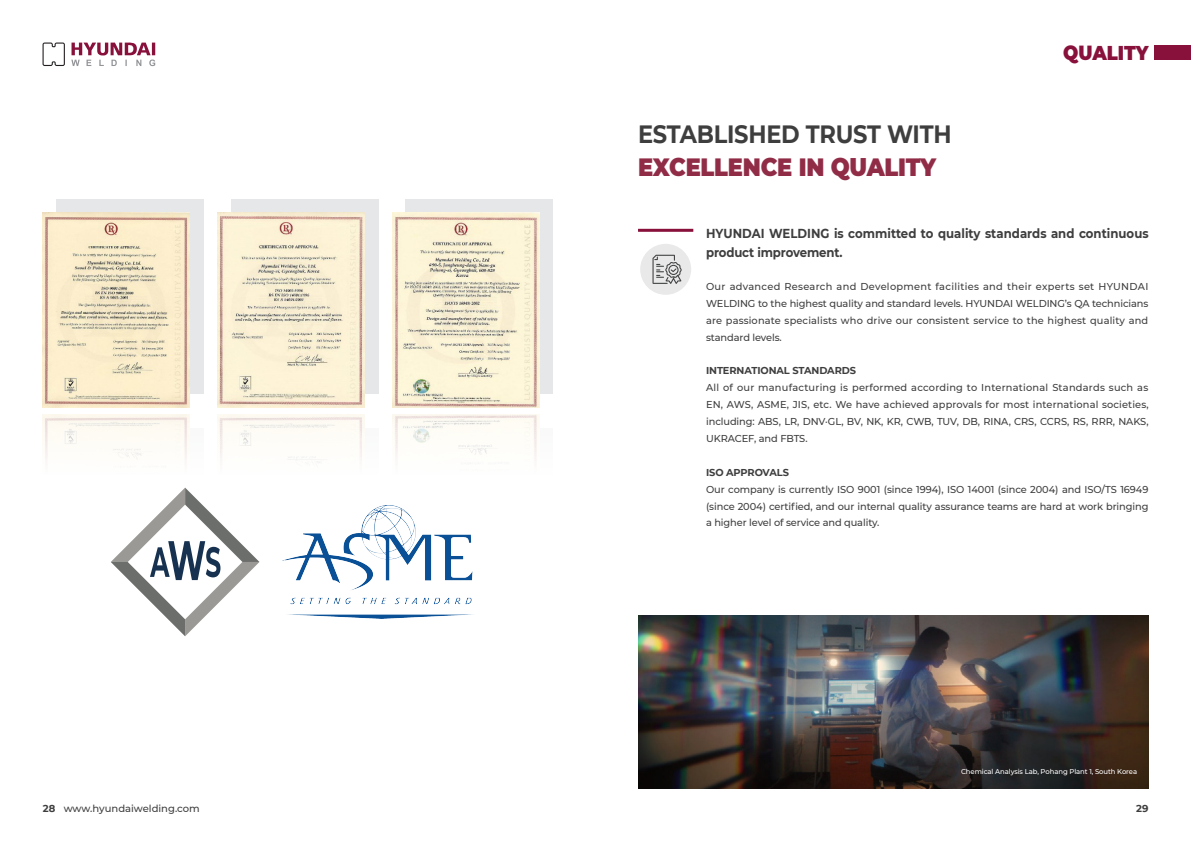
<style>
.page{position:relative;width:1191px;height:842px;background:#fff}
.page>*{position:absolute;margin:0;border:0;box-sizing:border-box;transform-origin:0 0}
.t1{font:700 25px "Montserrat";letter-spacing:-.01em;color:#3e3e3f;scale:.9 1}
.t2{font:900 25px "Montserrat";letter-spacing:-.01em;color:#912c47;scale:.9 1}
.t3{font:900 20px "Montserrat";color:#88113c;scale:.9 1}
.t4{font:700 13px/18.9px "Montserrat";letter-spacing:.005em;color:#3e3e3f;scale:.9 1}
.t5{font:500 10px/16.9px "Montserrat";letter-spacing:-.01em;color:#3e3e3f;text-align:justify}
.t6{font:700 10px "Montserrat";letter-spacing:-.01em;color:#3e3e3f}
.t7{font:500 7px "Montserrat";letter-spacing:-.01em;color:#fff}
.s1{font-weight:700}
</style>
<div class="page">
<div style="left:56px;top:199px;width:147px;height:195px;background:#e6e7e9"></div>
<div style="left:231px;top:199px;width:147px;height:195px;background:#e6e7e9"></div>
<div style="left:406px;top:199px;width:147px;height:195px;background:#e6e7e9"></div>
<img style="left:43px;top:213px;width:147px;height:194px">
<img style="left:217px;top:213px;width:147px;height:194px">
<img style="left:392px;top:213px;width:147px;height:194px">
<img style="left:43px;top:415px;width:147px;height:73px">
<img style="left:217px;top:415px;width:147px;height:147px">
<img style="left:392px;top:415px;width:147px;height:46px">
<div style="left:1154px;top:45px;width:37px;height:15px;background:#88113c"></div>
<hr style="left:638px;top:229px;width:55px;height:3px;background:#88113c">
<svg style="left:71px;top:42px;width:84px;height:24px"></svg>
<svg style="left:43px;top:43px;width:22px;height:23px"></svg>
<img style="left:638px;top:615px;width:510px;height:173px">
<div style="left:640px;top:244px;width:51px;height:51px;background:#e9e9e9;border-radius:50%"></div>
<img style="left:282px;top:505px;width:191px;height:114px">
<svg style="left:111px;top:488px;width:148px;height:148px"></svg>
<svg style="left:652px;top:255px;width:30px;height:29px"></svg>
<p class="t1" style="left:638px;top:116px;width:350px">ESTABLISHED TRUST WITH</p>
<p class="t2" style="left:638px;top:148px;width:332px">EXCELLENCE IN QUALITY</p>
<p class="t3" style="left:1063px;top:37px;width:96px">QUALITY</p>
<p class="t4" style="left:706px;top:223px;width:493px">HYUNDAI WELDING is committed to quality standards and continuous product improvement.</p>
<p class="t5" style="left:706px;top:277px;width:444px">Our advanced Research and Development facilities and their experts set HYUNDAI WELDING to the highest quality and standard levels. HYUNDAI WELDING’s QA technicians are passionate specialists who drive our consistent service to the highest quality and standard levels.</p>
<p class="t6" style="left:706px;top:364px;width:151px">INTERNATIONAL STANDARDS</p>
<p class="t5" style="left:706px;top:379px;width:444px">All of our manufacturing is performed according to International Standards such as EN, AWS, ASME, JIS, etc. We have achieved approvals for most international societies, including: ABS, LR, DNV·GL, BV, NK, KR, CWB, TUV, DB, RINA, CRS, CCRS, RS, RRR, NAKS, UKRACEF, and FBTS.</p>
<p class="t6" style="left:706px;top:465px;width:84px">ISO APPROVALS</p>
<p class="t5" style="left:706px;top:480px;width:444px">Our company is currently ISO 9001 (since 1994), ISO 14001 (since 2004) and ISO/TS 16949 (since 2004) certified, and our internal quality assurance teams are hard at work bringing a higher level of service and quality.</p>
<p class="t7" style="left:961px;top:767px;width:177px">Chemical Analysis Lab, Pohang Plant 1, South Korea</p>
<p class="t5" style="left:43px;top:800px;width:158px"><span class="s1">28</span> www.hyundaiwelding.com</p>
<p class="t6" style="left:1136px;top:801px;width:14px">29</p>
</div>
